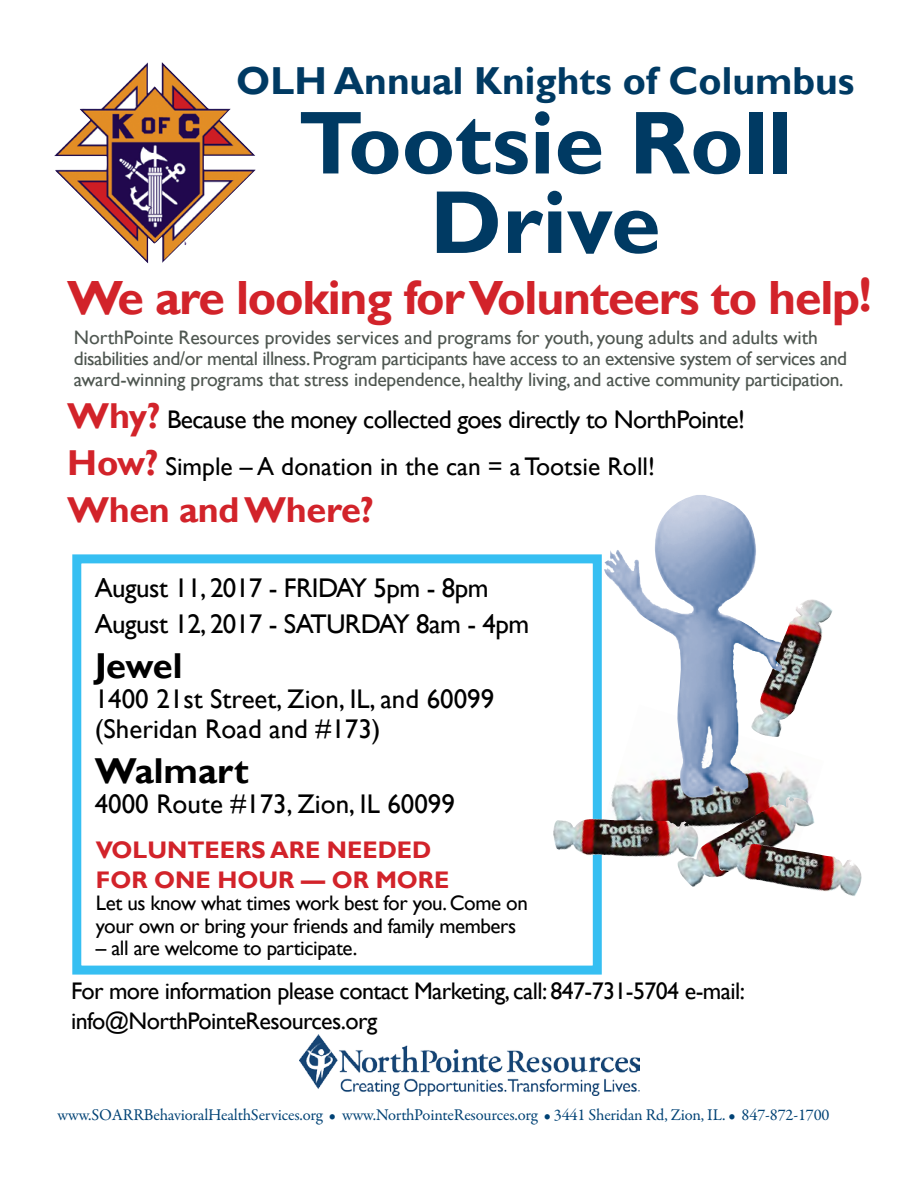
<style>
.page{position:relative;width:918px;height:1188px;background:#fff}
.page>*{position:absolute;margin:0;border:0;box-sizing:border-box;transform-origin:0 0}
.t1{font:700 90px/79.5px "Gill Sans";color:#003a63;text-align:center}
.t2{font:700 48px "Gill Sans";letter-spacing:-.025em;color:#d2232a}
.t3{font:700 39px "Gill Sans";color:#003a63}
.t4{font:700 36px "Gill Sans";letter-spacing:-.01em;color:#d2232a}
.t5{font:700 36px "Gill Sans";color:#000}
.t6{font:27px/30px "Gill Sans";color:#000}
.t7{font:27px/36px "Gill Sans";letter-spacing:-.02em;color:#000}
.t8{font:25.5px/47.7px "Gill Sans";letter-spacing:-.025em;color:#000}
.t9{font:24px/30px "Gill Sans";letter-spacing:-.025em;color:#000}
.t10{font:700 24px/30px "Gill Sans";color:#d2232a}
.t11{font:21px/22.5px "Gill Sans";letter-spacing:-.02em;color:#000}
.t12{font:19.5px/21px "Gill Sans";letter-spacing:-.01em;color:#4e5650}
.t13{font:16.5px "Garamond Premr Pro";letter-spacing:-.01em;color:#004275}
.s1{font-weight:700;font-size:36px;color:#d2232a}
</style>
<div class="page">
<img style="left:54px;top:62px;width:201px;height:201px">
<img style="left:611px;top:786px;width:200px;height:33px">
<img style="left:604px;top:495px;width:202px;height:302px">
<div style="left:72px;top:554px;width:530px;height:421px;border:9px solid #00aeef"></div>
<img style="left:751px;top:599px;width:82px;height:138px">
<img style="left:676px;top:797px;width:139px;height:90px">
<img style="left:718px;top:837px;width:144px;height:59px">
<img style="left:300px;top:1035px;width:340px;height:60px">
<img style="left:553px;top:819px;width:149px;height:39px">
<h3 class="t3" style="left:236px;top:57px;width:620px">OLH Annual Knights of Columbus</h3>
<h1 class="t1" style="left:298px;top:106px;width:496px">Tootsie Roll<br>Drive</h1>
<h2 class="t2" style="left:67px;top:269px;width:806px">We are looking for Volunteers to help!</h2>
<p class="t12" style="left:74px;top:327px;width:775px">NorthPointe Resources provides services and programs for youth, young adults and adults with disabilities and/or mental illness. Program participants have access to an extensive system of services and award-winning programs that stress independence, healthy living, and active community participation.</p>
<h3 class="t8" style="left:67px;top:396px;width:679px"><span class="s1">Why?</span> Because the money collected goes directly to NorthPointe!<br><span class="s1">How?</span> Simple – A donation in the can = a Tootsie Roll!</h3>
<h3 class="t4" style="left:67px;top:488px;width:309px">When and Where?</h3>
<h3 class="t7" style="left:95px;top:571px;width:436px">August 11, 2017 - FRIDAY 5pm - 8pm<br>August 12, 2017 - SATURDAY 8am - 4pm</h3>
<h3 class="t5" style="left:95px;top:644px;width:89px">Jewel</h3>
<h3 class="t6" style="left:95px;top:685px;width:401px">1400 21st Street, Zion, IL, and 60099 (Sheridan Road and #173)</h3>
<h3 class="t5" style="left:95px;top:749px;width:155px">Walmart</h3>
<h3 class="t6" style="left:95px;top:790px;width:362px">4000 Route #173, Zion, IL 60099</h3>
<p class="t10" style="left:96px;top:836px;width:19px">vol</p>
<p class="t10" style="left:96px;top:836px;width:355px;text-indent:51px">unteers are needed for one hour — or more</p>
<p class="t11" style="left:96px;top:893px;width:434px">Let us know what times work best for you. Come on your own or bring your friends and family members</p>
<p class="t11" style="left:96px;top:938px;width:263px">– all are welcome to participate.</p>
<p class="t9" style="left:71px;top:977px;width:675px">For more information please contact Marketing, call: 847-731-5704 e-mail: info@NorthPointeResources.org</p>
<p class="t13" style="left:57px;top:1104px;width:774px">www.SOARRBehavioralHealthServices.org • www.NorthPointeResources.org • 3441 Sheridan Rd, Zion, IL. • 847-872-1700</p>
</div>
